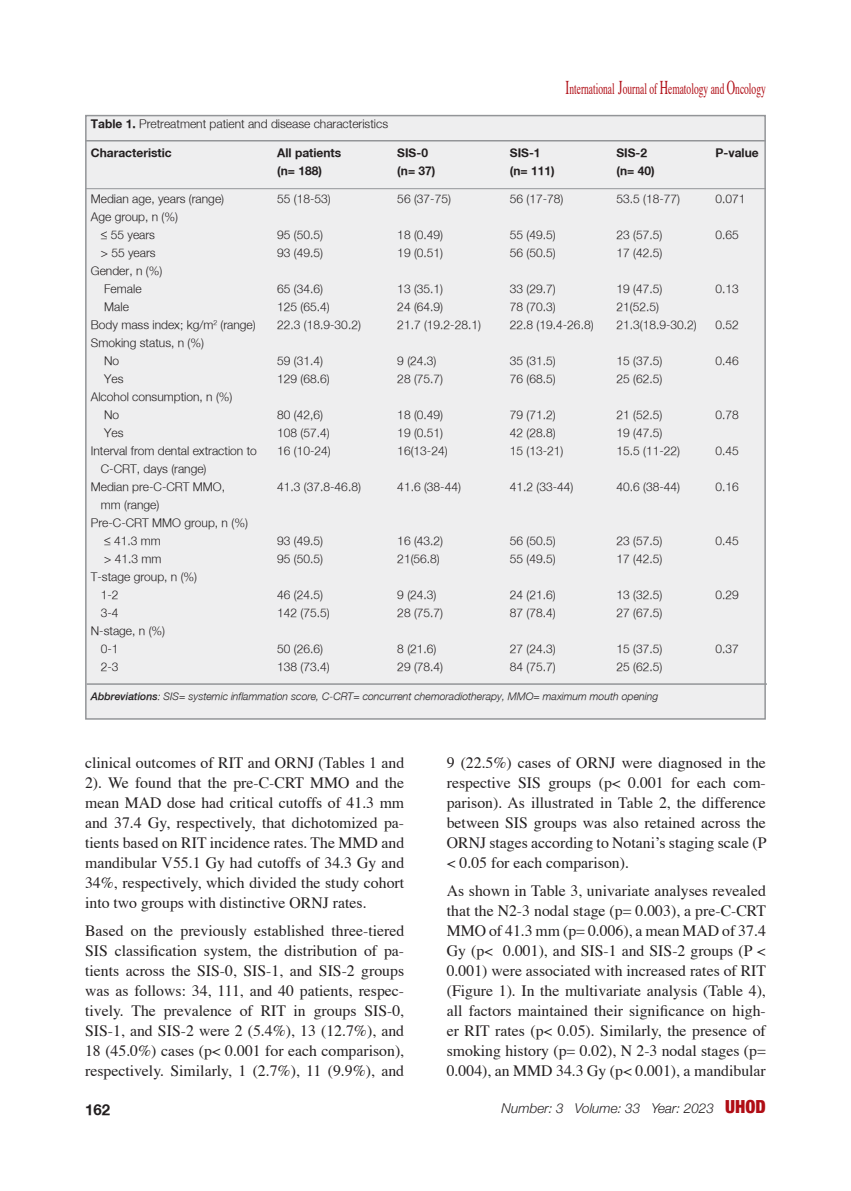
<style>
.page{position:relative;width:851px;height:1191px;background:#fff}
.page>*{position:absolute;margin:0;border:0;box-sizing:border-box;transform-origin:0 0}
.t1{font:15.9px "Times";color:#b00d15;scale:.6 1}
.t2{font:15.75px/20px "Times";color:#231f20;text-align:justify}
.t3{font:700 15px "Helvetica Neu";color:#231f20}
.t4{font:italic 300 13.5px "Helvetica Neue";color:#231f20}
.t5{font:300 12px "Helvetica Neu";color:#231f20}
.t6{font:700 12px "Helvetica Neu";color:#231f20}
.t7{font:italic 300 10.5px "Helvetica Neu";color:#231f20}
.s1{font-size:19.5px}
.s2{font-weight:700}
.s3{font-weight:500}
.s4{font-weight:900;font-style:normal;font-stretch:condensed;font-size:18px;color:#b00d15}
</style>
<div class="page">
<div style="left:86px;top:116px;width:679px;height:603px;background:#eeeeef"></div>
<hr style="left:85px;top:140px;width:680px;height:1px;background:#939598">
<hr style="left:85px;top:188px;width:680px;height:1px;background:#939598">
<hr style="left:87px;top:683px;width:679px;height:2px;background:#939598">
<p class="t1" style="left:565px;top:78px;width:335px"><span class="s1">I</span>nternational <span class="s1">J</span>ournal of <span class="s1">H</span>ematology and <span class="s1">O</span>ncology</p>
<p class="t5" style="left:91px;top:116px;width:299px"><span class="s2">Table 1.</span> Pretreatment patient and disease characteristics</p>
<p class="t6" style="left:91px;top:145px;width:82px">Characteristic</p>
<p class="t6" style="left:277px;top:145px;width:65px">All patients</p>
<p class="t6" style="left:397px;top:145px;width:32px">SIS-0</p>
<p class="t6" style="left:510px;top:145px;width:32px">SIS-1</p>
<p class="t6" style="left:616px;top:145px;width:32px">SIS-2</p>
<p class="t6" style="left:715px;top:145px;width:45px">P-value</p>
<p class="t6" style="left:277px;top:163px;width:46px">(n= 188)</p>
<p class="t6" style="left:397px;top:163px;width:40px">(n= 37)</p>
<p class="t6" style="left:510px;top:163px;width:46px">(n= 111)</p>
<p class="t6" style="left:616px;top:163px;width:40px">(n= 40)</p>
<p class="t5" style="left:91px;top:191px;width:135px">Median age, years (range)</p>
<p class="t5" style="left:277px;top:191px;width:55px">55 (18-53)</p>
<p class="t5" style="left:397px;top:191px;width:55px">56 (37-75)</p>
<p class="t5" style="left:510px;top:191px;width:55px">56 (17-78)</p>
<p class="t5" style="left:616px;top:191px;width:65px">53.5 (18-77)</p>
<p class="t5" style="left:715px;top:191px;width:32px">0.071</p>
<p class="t5" style="left:91px;top:209px;width:89px">Age group, n (%)</p>
<p class="t5" style="left:101px;top:227px;width:56px">≤ 55 years</p>
<p class="t5" style="left:277px;top:227px;width:47px">95 (50.5)</p>
<p class="t5" style="left:397px;top:227px;width:47px">18 (0.49)</p>
<p class="t5" style="left:510px;top:227px;width:47px">55 (49.5)</p>
<p class="t5" style="left:616px;top:227px;width:47px">23 (57.5)</p>
<p class="t5" style="left:715px;top:227px;width:25px">0.65</p>
<p class="t5" style="left:101px;top:245px;width:56px">&gt; 55 years</p>
<p class="t5" style="left:277px;top:245px;width:47px">93 (49.5)</p>
<p class="t5" style="left:397px;top:245px;width:47px">19 (0.51)</p>
<p class="t5" style="left:510px;top:245px;width:47px">56 (50.5)</p>
<p class="t5" style="left:616px;top:245px;width:47px">17 (42.5)</p>
<p class="t5" style="left:91px;top:263px;width:73px">Gender, n (%)</p>
<p class="t5" style="left:104px;top:281px;width:39px">Female</p>
<p class="t5" style="left:277px;top:281px;width:47px">65 (34.6)</p>
<p class="t5" style="left:397px;top:281px;width:47px">13 (35.1)</p>
<p class="t5" style="left:510px;top:281px;width:47px">33 (29.7)</p>
<p class="t5" style="left:616px;top:281px;width:47px">19 (47.5)</p>
<p class="t5" style="left:715px;top:281px;width:25px">0.13</p>
<p class="t5" style="left:104px;top:299px;width:26px">Male</p>
<p class="t5" style="left:277px;top:299px;width:54px">125 (65.4)</p>
<p class="t5" style="left:397px;top:299px;width:47px">24 (64.9)</p>
<p class="t5" style="left:510px;top:299px;width:47px">78 (70.3)</p>
<p class="t5" style="left:616px;top:299px;width:44px">21(52.5)</p>
<p class="t5" style="left:91px;top:317px;width:166px">Body mass index; kg/m<sup>2</sup> (range)</p>
<p class="t5" style="left:277px;top:317px;width:85px">22.3 (18.9-30.2)</p>
<p class="t5" style="left:397px;top:317px;width:85px">21.7 (19.2-28.1)</p>
<p class="t5" style="left:510px;top:317px;width:85px">22.8 (19.4-26.8)</p>
<p class="t5" style="left:616px;top:317px;width:82px">21.3(18.9-30.2)</p>
<p class="t5" style="left:715px;top:317px;width:25px">0.52</p>
<p class="t5" style="left:91px;top:335px;width:115px">Smoking status, n (%)</p>
<p class="t5" style="left:104px;top:353px;width:17px">No</p>
<p class="t5" style="left:277px;top:353px;width:47px">59 (31.4)</p>
<p class="t5" style="left:397px;top:353px;width:41px">9 (24.3)</p>
<p class="t5" style="left:510px;top:353px;width:47px">35 (31.5)</p>
<p class="t5" style="left:616px;top:353px;width:47px">15 (37.5)</p>
<p class="t5" style="left:715px;top:353px;width:25px">0.46</p>
<p class="t5" style="left:104px;top:371px;width:21px">Yes</p>
<p class="t5" style="left:277px;top:371px;width:54px">129 (68.6)</p>
<p class="t5" style="left:397px;top:371px;width:47px">28 (75.7)</p>
<p class="t5" style="left:510px;top:371px;width:47px">76 (68.5)</p>
<p class="t5" style="left:616px;top:371px;width:47px">25 (62.5)</p>
<p class="t5" style="left:91px;top:389px;width:143px">Alcohol consumption, n (%)</p>
<p class="t5" style="left:104px;top:407px;width:17px">No</p>
<p class="t5" style="left:277px;top:407px;width:47px">80 (42,6)</p>
<p class="t5" style="left:397px;top:407px;width:47px">18 (0.49)</p>
<p class="t5" style="left:510px;top:407px;width:47px">79 (71.2)</p>
<p class="t5" style="left:616px;top:407px;width:47px">21 (52.5)</p>
<p class="t5" style="left:715px;top:407px;width:25px">0.78</p>
<p class="t5" style="left:104px;top:425px;width:21px">Yes</p>
<p class="t5" style="left:277px;top:425px;width:54px">108 (57.4)</p>
<p class="t5" style="left:397px;top:425px;width:47px">19 (0.51)</p>
<p class="t5" style="left:510px;top:425px;width:47px">42 (28.8)</p>
<p class="t5" style="left:616px;top:425px;width:47px">19 (47.5)</p>
<p class="t5" style="left:91px;top:443px;width:168px">Interval from dental extraction to</p>
<p class="t5" style="left:277px;top:443px;width:55px">16 (10-24)</p>
<p class="t5" style="left:397px;top:443px;width:52px">16(13-24)</p>
<p class="t5" style="left:510px;top:443px;width:55px">15 (13-21)</p>
<p class="t5" style="left:616px;top:443px;width:65px">15.5 (11-22)</p>
<p class="t5" style="left:715px;top:443px;width:25px">0.45</p>
<p class="t5" style="left:101px;top:461px;width:107px">C-CRT, days (range)</p>
<p class="t5" style="left:91px;top:479px;width:136px">Median pre-C-CRT MMO,</p>
<p class="t5" style="left:277px;top:479px;width:85px">41.3 (37.8-46.8)</p>
<p class="t5" style="left:397px;top:479px;width:65px">41.6 (38-44)</p>
<p class="t5" style="left:510px;top:479px;width:65px">41.2 (33-44)</p>
<p class="t5" style="left:616px;top:479px;width:65px">40.6 (38-44)</p>
<p class="t5" style="left:715px;top:479px;width:25px">0.16</p>
<p class="t5" style="left:101px;top:497px;width:60px">mm (range)</p>
<p class="t5" style="left:91px;top:515px;width:158px">Pre-C-CRT MMO group, n (%)</p>
<p class="t5" style="left:104px;top:533px;width:58px">≤ 41.3 mm</p>
<p class="t5" style="left:277px;top:533px;width:47px">93 (49.5)</p>
<p class="t5" style="left:397px;top:533px;width:47px">16 (43.2)</p>
<p class="t5" style="left:510px;top:533px;width:47px">56 (50.5)</p>
<p class="t5" style="left:616px;top:533px;width:47px">23 (57.5)</p>
<p class="t5" style="left:715px;top:533px;width:25px">0.45</p>
<p class="t5" style="left:104px;top:551px;width:59px">&gt; 41.3 mm</p>
<p class="t5" style="left:277px;top:551px;width:47px">95 (50.5)</p>
<p class="t5" style="left:397px;top:551px;width:44px">21(56.8)</p>
<p class="t5" style="left:510px;top:551px;width:47px">55 (49.5)</p>
<p class="t5" style="left:616px;top:551px;width:47px">17 (42.5)</p>
<p class="t5" style="left:91px;top:569px;width:108px">T-stage group, n (%)</p>
<p class="t5" style="left:101px;top:587px;width:19px">1-2</p>
<p class="t5" style="left:277px;top:587px;width:47px">46 (24.5)</p>
<p class="t5" style="left:397px;top:587px;width:41px">9 (24.3)</p>
<p class="t5" style="left:510px;top:587px;width:47px">24 (21.6)</p>
<p class="t5" style="left:616px;top:587px;width:47px">13 (32.5)</p>
<p class="t5" style="left:715px;top:587px;width:25px">0.29</p>
<p class="t5" style="left:101px;top:605px;width:19px">3-4</p>
<p class="t5" style="left:277px;top:605px;width:54px">142 (75.5)</p>
<p class="t5" style="left:397px;top:605px;width:47px">28 (75.7)</p>
<p class="t5" style="left:510px;top:605px;width:47px">87 (78.4)</p>
<p class="t5" style="left:616px;top:605px;width:47px">27 (67.5)</p>
<p class="t5" style="left:91px;top:623px;width:76px">N-stage, n (%)</p>
<p class="t5" style="left:101px;top:641px;width:19px">0-1</p>
<p class="t5" style="left:277px;top:641px;width:47px">50 (26.6)</p>
<p class="t5" style="left:397px;top:641px;width:41px">8 (21.6)</p>
<p class="t5" style="left:510px;top:641px;width:47px">27 (24.3)</p>
<p class="t5" style="left:616px;top:641px;width:47px">15 (37.5)</p>
<p class="t5" style="left:715px;top:641px;width:25px">0.37</p>
<p class="t5" style="left:101px;top:659px;width:19px">2-3</p>
<p class="t5" style="left:277px;top:659px;width:54px">138 (73.4)</p>
<p class="t5" style="left:397px;top:659px;width:47px">29 (78.4)</p>
<p class="t5" style="left:510px;top:659px;width:47px">84 (75.7)</p>
<p class="t5" style="left:616px;top:659px;width:47px">25 (62.5)</p>
<p class="t7" style="left:91px;top:690px;width:568px"><span class="s3">Abbreviations</span>: SIS= systemic inflammation score, C-CRT= concurrent chemoradiotherapy, MMO= maximum mouth opening</p>
<p class="t2" style="left:85px;top:753px;width:320px">clinical outcomes of RIT and ORNJ (Tables 1 and 2). We found that the pre-C-CRT MMO and the mean MAD dose had critical cutoffs of 41.3 mm and 37.4 Gy, respectively, that dichotomized pa&shy;tients based on RIT incidence rates. The MMD and mandibular V55.1 Gy had cutoffs of 34.3 Gy and 34%, respectively, which divided the study cohort into two groups with distinctive ORNJ rates.</p>
<p class="t2" style="left:85px;top:922px;width:320px">Based on the previously established three-tiered SIS classification system, the distribution of pa&shy;tients across the SIS-0, SIS-1, and SIS-2 groups was as follows: 34, 111, and 40 patients, respec&shy;tively. The prevalence of RIT in groups SIS-0, SIS-1, and SIS-2 were 2 (5.4%), 13 (12.7%), and 18 (45.0%) cases (p&lt; 0.001 for each comparison), respectively. Similarly, 1 (2.7%), 11 (9.9%), and</p>
<p class="t2" style="left:446px;top:753px;width:321px">9 (22.5%) cases of ORNJ were diagnosed in the respective SIS groups (p&lt; 0.001 for each com&shy;parison). As illustrated in Table 2, the difference between SIS groups was also retained across the ORNJ stages according to Notani’s staging scale (P &lt; 0.05 for each comparison).</p>
<p class="t2" style="left:446px;top:882px;width:321px">As shown in Table 3, univariate analyses revealed that the N2-3 nodal stage (p= 0.003), a pre-C-CRT MMO of 41.3 mm (p= 0.006), a mean MAD of 37.4<br>Gy (p&lt; 0.001), and SIS-1 and SIS-2 groups (P &lt; 0.001) were associated with increased rates of RIT (Figure 1). In the multivariate analysis (Table 4), all factors maintained their significance on high&shy;er RIT rates (p&lt; 0.05). Similarly, the presence of smoking history (p= 0.02), N 2-3 nodal stages (p= 0.004), an MMD 34.3 Gy (p&lt; 0.001), a mandibular</p>
<p class="t3" style="left:85px;top:1100px;width:27px">162</p>
<p class="t4" style="left:501px;top:1097px;width:266px">Number: 3 Volume: 33 Year: 2023 <span class="s4">UHOD</span></p>
</div>
